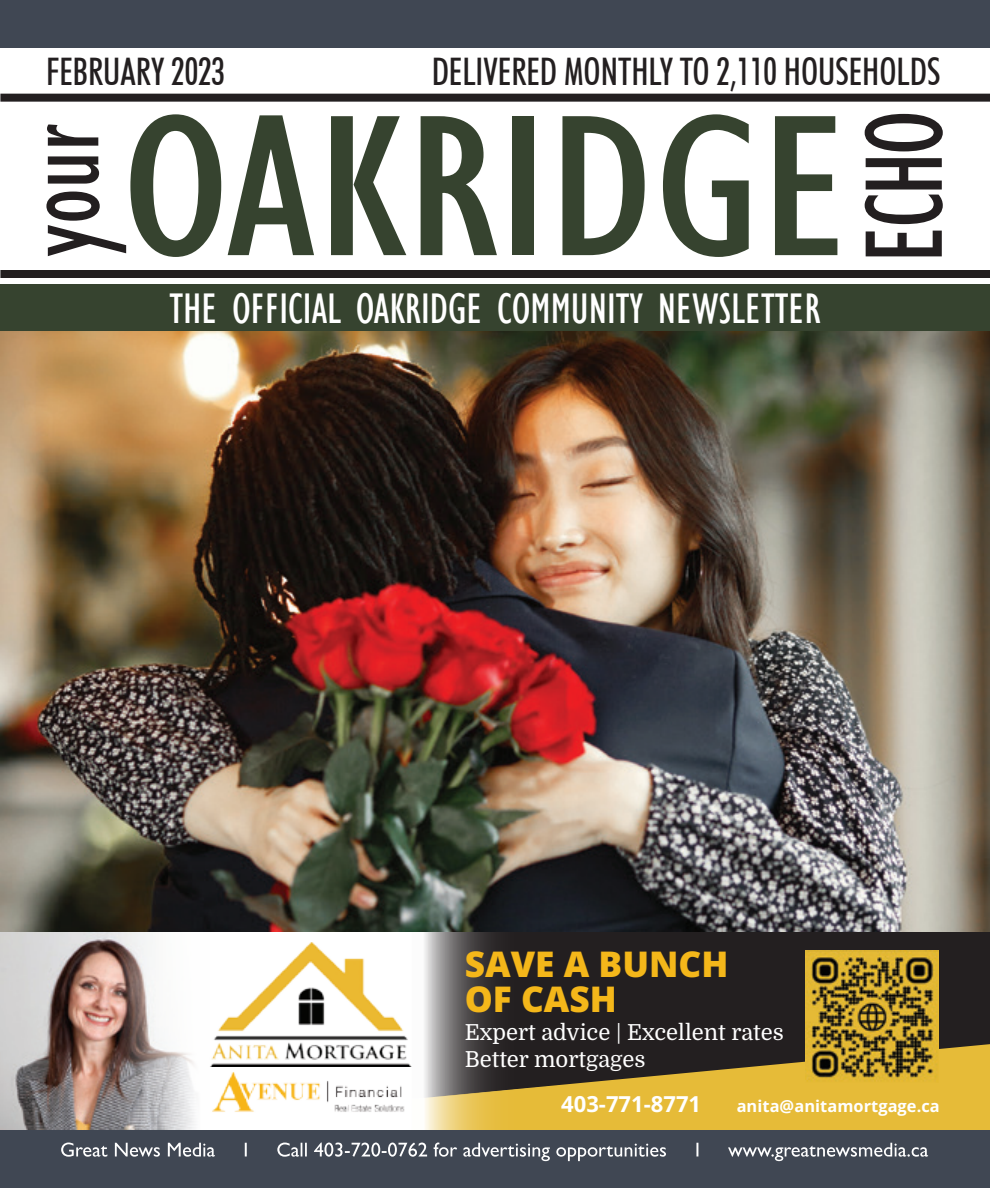
<style>
.page{position:relative;width:990px;height:1188px;background:#fff}
.page>*{position:absolute;margin:0;border:0;box-sizing:border-box;transform-origin:0 0}
.t1{font:condensed 208px "Gill Sans";color:#36432f;scale:1.22 1}
.t2{font:condensed 114px "Gill Sans";color:#231f20;scale:.92 1}
.t3{font:condensed 44px "Gill Sans";color:#fff}
.t4{font:500 condensed 38px "Futura BT";color:#231f20;scale:.92 1}
.t5{font:800 35.2px/34.8px "Open Sans";color:#f4b71a}
.t6{font:22px/26.4px "Domine";color:#fff}
.t7{font:700 22px "Open Sans";color:#fff}
.t8{font:700 16.4px "Open Sans";letter-spacing:.005em;color:#fff}
</style>
<div class="page">
<img style="left:0;top:330px;width:990px;height:602px">
<div style="left:0;top:1130px;width:990px;height:58px;background:#404753"></div>
<div style="left:0;top:0;width:990px;height:48px;background:#404753"></div>
<svg style="left:61px;top:1143px;width:867px;height:18px"></svg>
<div style="left:0;top:94px;width:990px;height:8px;background:#231f20"></div>
<div style="left:0;top:270px;width:990px;height:8px;background:#231f20"></div>
<div style="left:0;top:284px;width:990px;height:46px;background:#36432f"></div>
<svg style="left:865px;top:114px;width:78px;height:142px"></svg>
<img style="left:210px;top:942px;width:201px;height:125px">
<img style="left:212px;top:1072px;width:193px;height:40px">
<svg style="left:424px;top:932px;width:566px;height:110px;background:#2f2c2c"></svg>
<svg style="left:411px;top:1042px;width:579px;height:88px;background:#af923f"></svg>
<img style="left:0;top:932px;width:195px;height:198px">
<img style="left:806px;top:950px;width:133px;height:133px">
<p class="t4" style="left:46px;top:48px;width:196px">FEBRUARY 2023</p>
<p class="t4" style="left:432px;top:48px;width:555px">DELIVERED MONTHLY TO 2,110 HOUSEHOLDS</p>
<p class="t1" style="left:122px;top:64px;width:601px">OAKRIDGE</p>
<p class="t3" style="left:169px;top:283px;width:653px">THE OFFICIAL OAKRIDGE COMMUNITY NEWSLETTER</p>
<p class="t2" style="left:-6px;top:257px;width:146px;rotate:-90deg">your</p>
<p class="t5" style="left:465px;top:946px;width:265px">SAVE A BUNCH<br>OF CASH</p>
<p class="t6" style="left:465px;top:1020px;width:321px">Expert advice | Excellent rates<br>Better mortgages</p>
<p class="t7" style="left:561px;top:1089px;width:142px">403-771-8771</p>
<p class="t8" style="left:737px;top:1095px;width:205px">anita@anitamortgage.ca</p>
</div>
